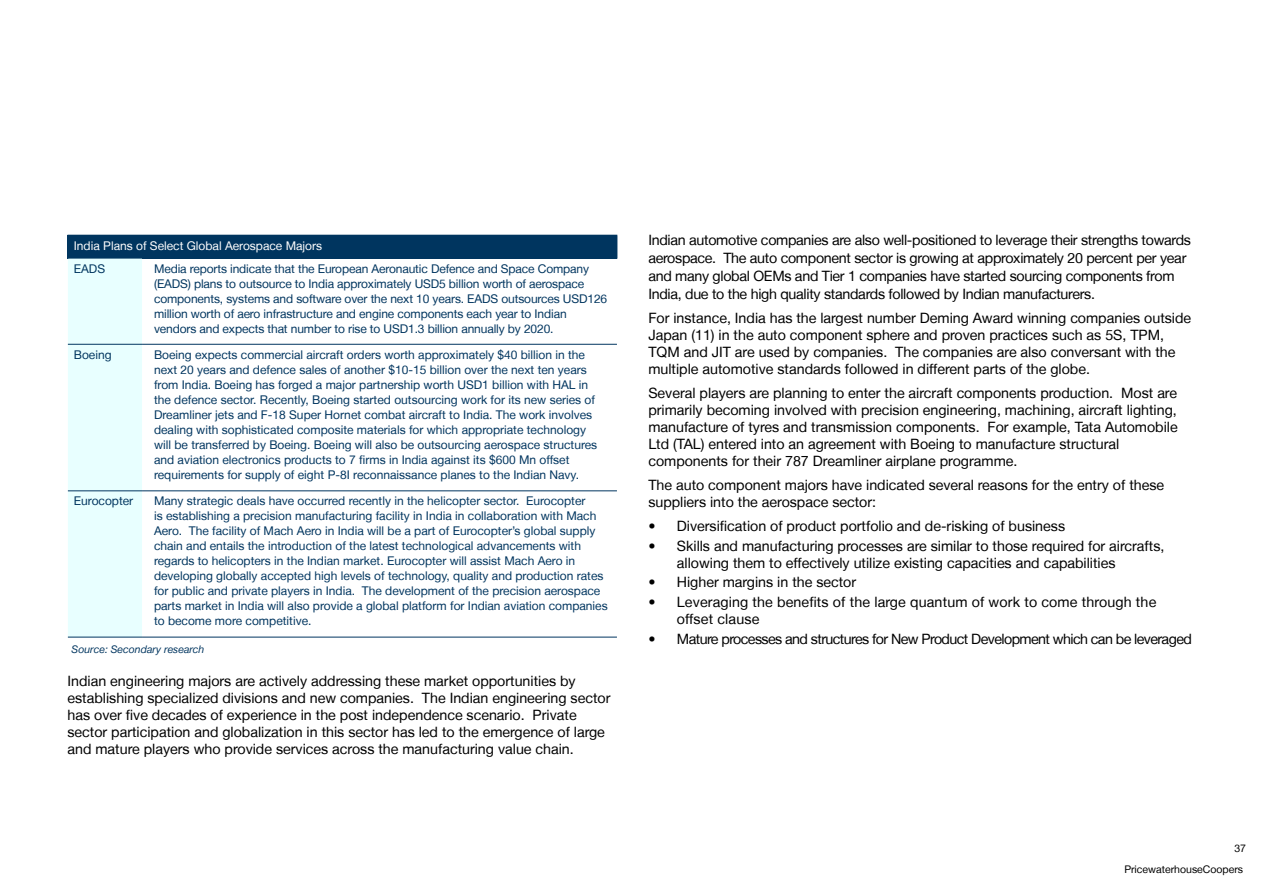
<style>
.page{position:relative;width:1263px;height:893px;background:#fff}
.page>*{position:absolute;margin:0;border:0;box-sizing:border-box;transform-origin:0 0}
.t1{font:14.25px/17.1px "Helvetica Neue LT";color:#000}
.t2{font:14.25px/18px "Helvetica Neue LT";letter-spacing:-.02em;color:#000}
.t3{font:14.25px "Helvetica Neue LT";letter-spacing:-.04em;color:#000}
.t4{font:12px/15px "Helvetica Neue LT";color:#00355f}
.t5{font:12px "Helvetica Neue LT";color:#fff}
.t6{font:10.5px/20.9px "Helvetica Neue LT";color:#000;text-align:right}
.t7{font:italic 10.5px "Helvetica Neue LT";color:#00355f}
</style>
<div class="page">
<div style="left:68px;top:235px;width:549px;height:24px;background:#00355f"></div>
<div style="left:68px;top:258px;width:74px;height:379px;background:#e8ffff"></div>
<svg style="left:617px;top:236px;width:1px;height:23px"></svg>
<hr style="left:142px;top:344px;width:475px;height:1px;background:#00355f">
<hr style="left:142px;top:490px;width:475px;height:1px;background:#00355f">
<hr style="left:142px;top:637px;width:475px;height:1px;background:#00355f">
<hr style="left:68px;top:344px;width:74px;height:1px;background:#00355f">
<hr style="left:68px;top:490px;width:74px;height:1px;background:#00355f">
<hr style="left:68px;top:637px;width:74px;height:1px;background:#00355f">
<p class="t5" style="left:74px;top:238px;width:250px">India Plans of Select Global Aerospace Majors</p>
<p class="t4" style="left:74px;top:261px;width:33px">EADS</p>
<p class="t4" style="left:154px;top:261px;width:455px">Media reports indicate that the European Aeronautic Defence and Space Company (EADS) plans to outsource to India approximately USD5 billion worth of aerospace components, systems and software over the next 10 years. EADS outsources USD126 million worth of aero infrastructure and engine components each year to Indian vendors and expects that number to rise to USD1.3 billion annually by 2020.</p>
<p class="t4" style="left:74px;top:347px;width:39px">Boeing</p>
<p class="t4" style="left:154px;top:347px;width:445px">Boeing expects commercial aircraft orders worth approximately $40 billion in the next 20 years and defence sales of another $10-15 billion over the next ten years from India. Boeing has forged a major partnership worth USD1 billion with HAL in the defence sector. Recently, Boeing started outsourcing work for its new series of Dreamliner jets and F-18 Super Hornet combat aircraft to India. The work involves dealing with sophisticated composite materials for which appropriate technology will be transferred by Boeing. Boeing will also be outsourcing aerospace structures and aviation electronics products to 7 firms in India against its $600 Mn offset requirements for supply of eight P-8I reconnaissance planes to the Indian Navy.</p>
<p class="t4" style="left:74px;top:493px;width:61px">Eurocopter</p>
<p class="t4" style="left:154px;top:493px;width:455px">Many strategic deals have occurred recently in the helicopter sector. Eurocopter<br>is establishing a precision manufacturing facility in India in collaboration with Mach Aero. The facility of Mach Aero in India will be a part of Eurocopter’s global supply chain and entails the introduction of the latest technological advancements with regards to helicopters in the Indian market. Eurocopter will assist Mach Aero in developing globally accepted high levels of technology, quality and production rates for public and private players in India. The development of the precision aerospace parts market in India will also provide a global platform for Indian aviation companies to become more competitive.</p>
<p class="t7" style="left:72px;top:643px;width:134px">Source: Secondary research</p>
<p class="t1" style="left:68px;top:672px;width:544px">Indian engineering majors are actively addressing these market opportunities by establishing specialized divisions and new companies. The Indian engineering sector has over five decades of experience in the post independence scenario. Private sector participation and globalization in this sector has led to the emergence of large and mature players who provide services across the manufacturing value chain.</p>
<p class="t2" style="left:648px;top:231px;width:544px">Indian automotive companies are also well-positioned to leverage their strengths towards aerospace. The auto component sector is growing at approximately 20 percent per year and many global OEMs and Tier 1 companies have started sourcing components from India, due to the high quality standards followed by Indian manufacturers.</p>
<p class="t1" style="left:648px;top:309px;width:544px">For instance, India has the largest number Deming Award winning companies outside Japan (11) in the auto component sphere and proven practices such as 5S, TPM, TQM and JIT are used by companies. The companies are also conversant with the multiple automotive standards followed in different parts of the globe.</p>
<p class="t1" style="left:648px;top:384px;width:531px">Several players are planning to enter the aircraft components production. Most are primarily becoming involved with precision engineering, machining, aircraft lighting, manufacture of tyres and transmission components. For example, Tata Automobile Ltd (TAL) entered into an agreement with Boeing to manufacture structural components for their 787 Dreamliner airplane programme.</p>
<p class="t1" style="left:648px;top:476px;width:517px">The auto component majors have indicated several reasons for the entry of these suppliers into the aerospace sector:</p>
<p class="t1" style="left:648px;top:517px;width:418px">• Diversification of product portfolio and de-risking of business</p>
<p class="t1" style="left:677px;top:537px;width:489px;text-indent:-28px">• Skills and manufacturing processes are similar to those required for aircrafts, allowing them to effectively utilize existing capacities and capabilities</p>
<p class="t1" style="left:648px;top:574px;width:209px">• Higher margins in the sector</p>
<p class="t1" style="left:677px;top:593px;width:481px;text-indent:-28px">• Leveraging the benefits of the large quantum of work to come through the offset clause</p>
<p class="t3" style="left:648px;top:630px;width:545px">• Mature processes and structures for New Product Development which can be leveraged</p>
<p class="t6" style="left:1124px;top:837px;width:123px">37<br>PricewaterhouseCoopers</p>
</div>
